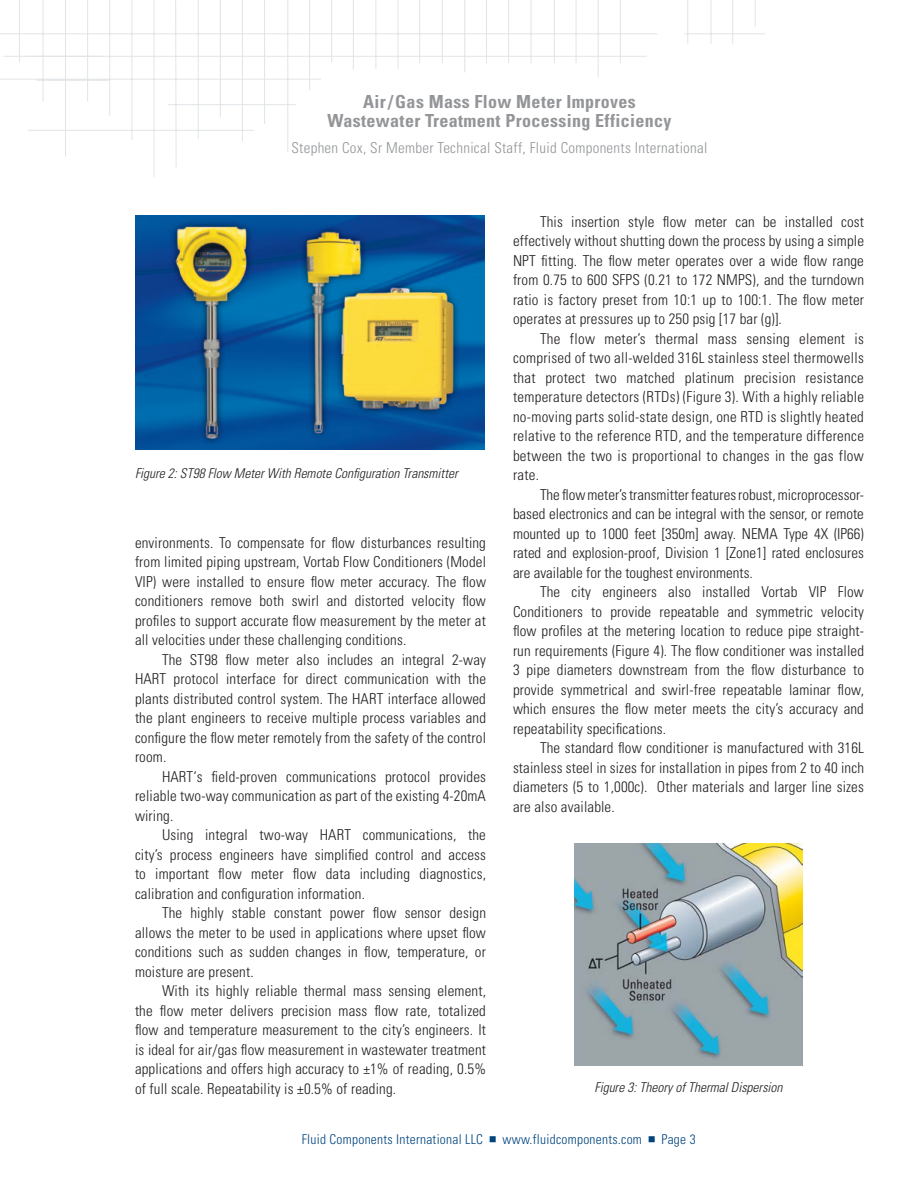
<style>
.page{position:relative;width:918px;height:1188px;background:#fff}
.page>*{position:absolute;margin:0;border:0;box-sizing:border-box;transform-origin:0 0}
.Title_-_page_header{font:700 condensed 18px/19.5px "Univers LT Std";letter-spacing:.02em;color:#939598;text-align:center}
.Text{font:300 condensed 15px/19.5px "Univers LT Std";letter-spacing:.01em;color:#231f20;text-align:justify}
.Byline_-_page_header{font:300 condensed 15px "Univers LT Std";letter-spacing:.02em;color:#939598}
.t1{font:italic 300 condensed 13.5px "Univers LT Std";color:#231f20}
.Text-2{font:300 condensed 13.5px "Univers LT Std";letter-spacing:.02em;color:#01457f}
</style>
<div class="page">
<svg style="left:0;top:0;width:765px;height:177px"></svg>
<img style="left:135px;top:216px;width:350px;height:233px">
<img style="left:574px;top:844px;width:229px;height:221px">
<p class="Title_-_page_header" style="left:327px;top:91px;width:346px">Air/Gas Mass Flow Meter Improves<br>Wastewater Treatment Processing Efficiency</p>
<p class="Byline_-_page_header" style="left:291px;top:139px;width:418px">Stephen Cox, Sr Member Technical Staff, Fluid Components International</p>
<p class="t1" style="left:135px;top:466px;width:324px">Figure 2: ST98 Flow Meter With Remote Configuration Transmitter</p>
<p class="Text" style="left:135px;top:533px;width:353px">environments. To compensate for flow disturbances resulting from limited piping upstream, Vortab Flow Conditioners (Model VIP) were installed to ensure flow meter accuracy. The flow conditioners remove both swirl and distorted velocity flow profiles to support accurate flow measurement by the meter at all velocities under these challenging conditions.</p>
<p class="Text" style="left:135px;top:650px;width:353px;text-indent:27px">The ST98 flow meter also includes an integral 2-way HART protocol interface for direct communication with the plants distributed control system. The HART interface allowed the plant engineers to receive multiple process variables and configure the flow meter remotely from the safety of the control room.</p>
<p class="Text" style="left:135px;top:767px;width:353px;text-indent:27px">HART‘s field-proven communications protocol provides reliable two-way communication as part of the existing 4-20mA wiring.</p>
<p class="Text" style="left:135px;top:825px;width:353px;text-indent:27px">Using integral two-way HART communications, the city’s process engineers have simplified control and access to important flow meter flow data including diagnostics, calibration and configuration information.</p>
<p class="Text" style="left:135px;top:903px;width:353px;text-indent:27px">The highly stable constant power flow sensor design allows the meter to be used in applications where upset flow conditions such as sudden changes in flow, temperature, or moisture are present.</p>
<p class="Text" style="left:135px;top:981px;width:353px;text-indent:27px">With its highly reliable thermal mass sensing element, the flow meter delivers precision mass flow rate, totalized flow and temperature measurement to the city’s engineers. It is ideal for air/gas flow measurement in wastewater treatment applications and offers high accuracy to ±1% of reading, 0.5% of full scale. Repeatability is ±0.5% of reading.</p>
<p class="Text" style="left:513px;top:212px;width:353px;text-indent:27px">This insertion style flow meter can be installed cost effectively without shutting down the process by using a simple NPT fitting. The flow meter operates over a wide flow range from 0.75 to 600 SFPS (0.21 to 172 NMPS), and the turndown ratio is factory preset from 10:1 up to 100:1. The flow meter operates at pressures up to 250 psig [17 bar (g)].</p>
<p class="Text" style="left:513px;top:329px;width:353px;text-indent:27px">The flow meter’s thermal mass sensing element is comprised of two all-welded 316L stainless steel thermowells that protect two matched platinum precision resistance temperature detectors (RTDs) (Figure 3). With a highly reliable no-moving parts solid-state design, one RTD is slightly heated relative to the reference RTD, and the temperature difference between the two is proportional to changes in the gas flow rate.</p>
<p class="Text" style="left:513px;top:485px;width:352px;text-indent:27px">The flow meter’s transmitter features robust, microprocessor&shy;based electronics and can be integral with the sensor, or remote mounted up to 1000 feet [350m] away. NEMA Type 4X (IP66) rated and explosion-proof, Division 1 [Zone1] rated enclosures are available for the toughest environments.</p>
<p class="Text" style="left:513px;top:582px;width:353px;text-indent:27px">The city engineers also installed Vortab VIP Flow Conditioners to provide repeatable and symmetric velocity flow profiles at the metering location to reduce pipe straight&shy;run requirements (Figure 4). The flow conditioner was installed 3 pipe diameters downstream from the flow disturbance to provide symmetrical and swirl-free repeatable laminar flow, which ensures the flow meter meets the city’s accuracy and repeatability specifications.</p>
<p class="Text" style="left:513px;top:738px;width:353px;text-indent:27px">The standard flow conditioner is manufactured with 316L stainless steel in sizes for installation in pipes from 2 to 40 inch diameters (5 to 1,000c). Other materials and larger line sizes are also available.</p>
<p class="t1" style="left:594px;top:1079px;width:190px">Figure 3: Theory of Thermal Dispersion</p>
<p class="Text-2" style="left:302px;top:1131px;width:183px">Fluid Components International LLC</p>
<p class="Text-2" style="left:503px;top:1131px;width:141px">www.fluidcomponents.com</p>
<p class="Text-2" style="left:661px;top:1131px;width:36px">Page 3</p>
</div>
